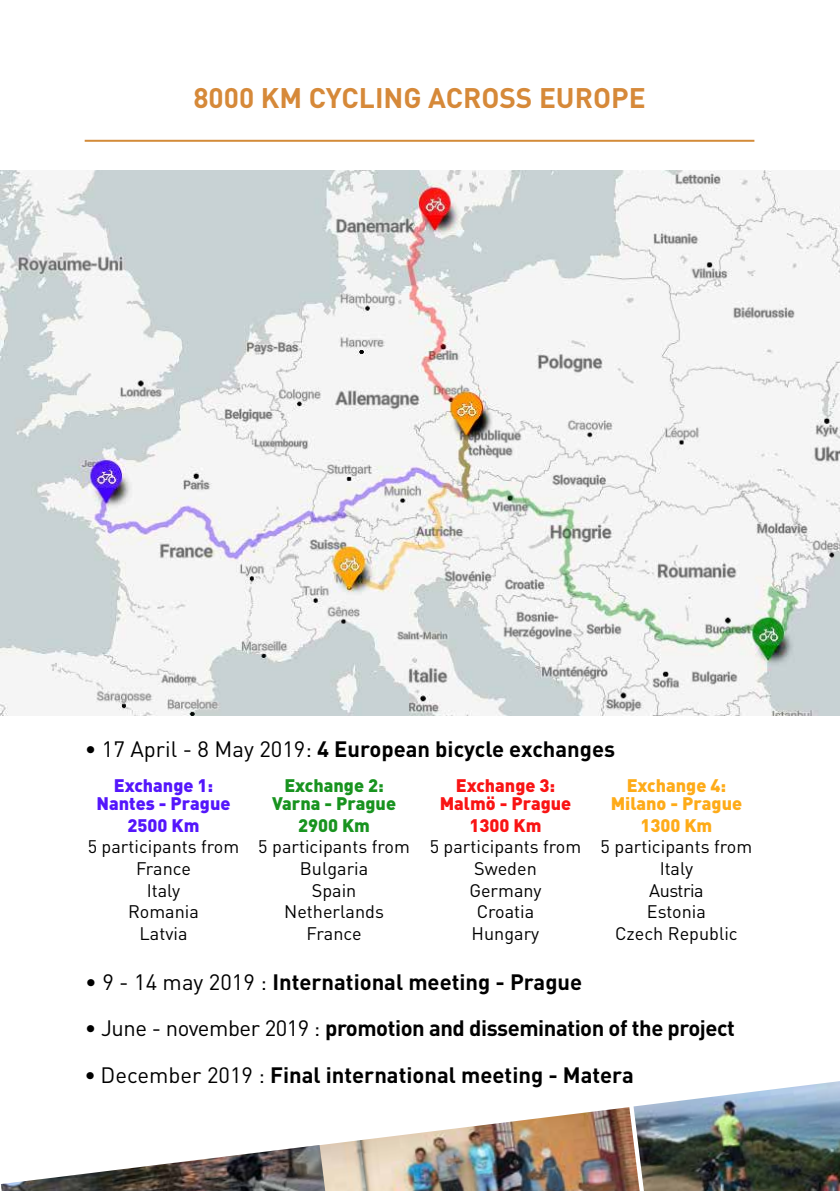
<style>
.page{position:relative;width:840px;height:1191px;background:#fff}
.page>*{position:absolute;margin:0;border:0;box-sizing:border-box;transform-origin:0 0}
.t1{font:700 28px "DIN";color:#d68939}
.t2{font:700 22px "DIN";color:#000}
.t3{font:700 22px "DIN";letter-spacing:-.02em;color:#000}
.t4{font:18px/21.6px "DIN";color:#000;text-align:center}
.t5{font:900 18px/18px "DIN";color:#5416fb;text-align:center}
.t6{font:900 18px/18px "DIN";color:#feab18;text-align:center}
.t7{font:900 18px/18px "DIN";color:#18931f;text-align:center}
.t8{font:900 18px/18px "DIN";color:#f91414;text-align:center}
.s1{font-weight:400}
</style>
<div class="page">
<img style="left:1px;top:170px;width:838px;height:545px">
<hr style="left:85px;top:140px;width:669px;height:2px;background:#d38b39">
<img style="left:633px;top:1081px;width:206px;height:110px">
<img style="left:322px;top:1107px;width:317px;height:84px">
<img style="left:1px;top:1145px;width:324px;height:46px">
<h1 class="t1" style="left:193px;top:80px;width:453px">8000 KM CYCLING ACROSS EUROPE</h1>
<p class="t2" style="left:85px;top:734px;width:531px"><span class="s1">• 17 April - 8 May 2019:</span> 4 European bicycle exchanges</p>
<p class="t5" style="left:96px;top:775px;width:135px">Exchange 1:<br>Nantes - Prague</p>
<p class="t5" style="left:127px;top:815px;width:73px">2500 Km</p>
<p class="t4" style="left:88px;top:835px;width:153px">5 participants from<br>France<br>Italy<br>Romania<br>Latvia</p>
<p class="t7" style="left:272px;top:775px;width:125px">Exchange 2:<br>Varna - Prague</p>
<p class="t7" style="left:298px;top:815px;width:73px">2900 Km</p>
<p class="t4" style="left:258px;top:835px;width:153px">5 participants from<br>Bulgaria<br>Spain<br>Netherlands<br>France</p>
<p class="t8" style="left:439px;top:775px;width:133px">Exchange 3:<br>Malmö - Prague</p>
<p class="t8" style="left:469px;top:815px;width:73px">1300 Km</p>
<p class="t4" style="left:429px;top:835px;width:153px">5 participants from<br>Sweden<br>Germany<br>Croatia<br>Hungary</p>
<p class="t6" style="left:610px;top:775px;width:133px">Exchange 4:<br>Milano - Prague</p>
<p class="t6" style="left:640px;top:815px;width:73px">1300 Km</p>
<p class="t4" style="left:600px;top:835px;width:153px">5 participants from<br>Italy<br>Austria<br>Estonia<br>Czech Republic</p>
<p class="t2" style="left:85px;top:967px;width:498px"><span class="s1">• 9 - 14 may 2019 :</span> International meeting - Prague</p>
<p class="t3" style="left:85px;top:1014px;width:651px"><span class="s1">• June - november 2019 :</span> promotion and dissemination of the project</p>
<p class="t2" style="left:85px;top:1060px;width:550px">• <span class="s1">December 2019 :</span> Final international meeting - Matera</p>
</div>
